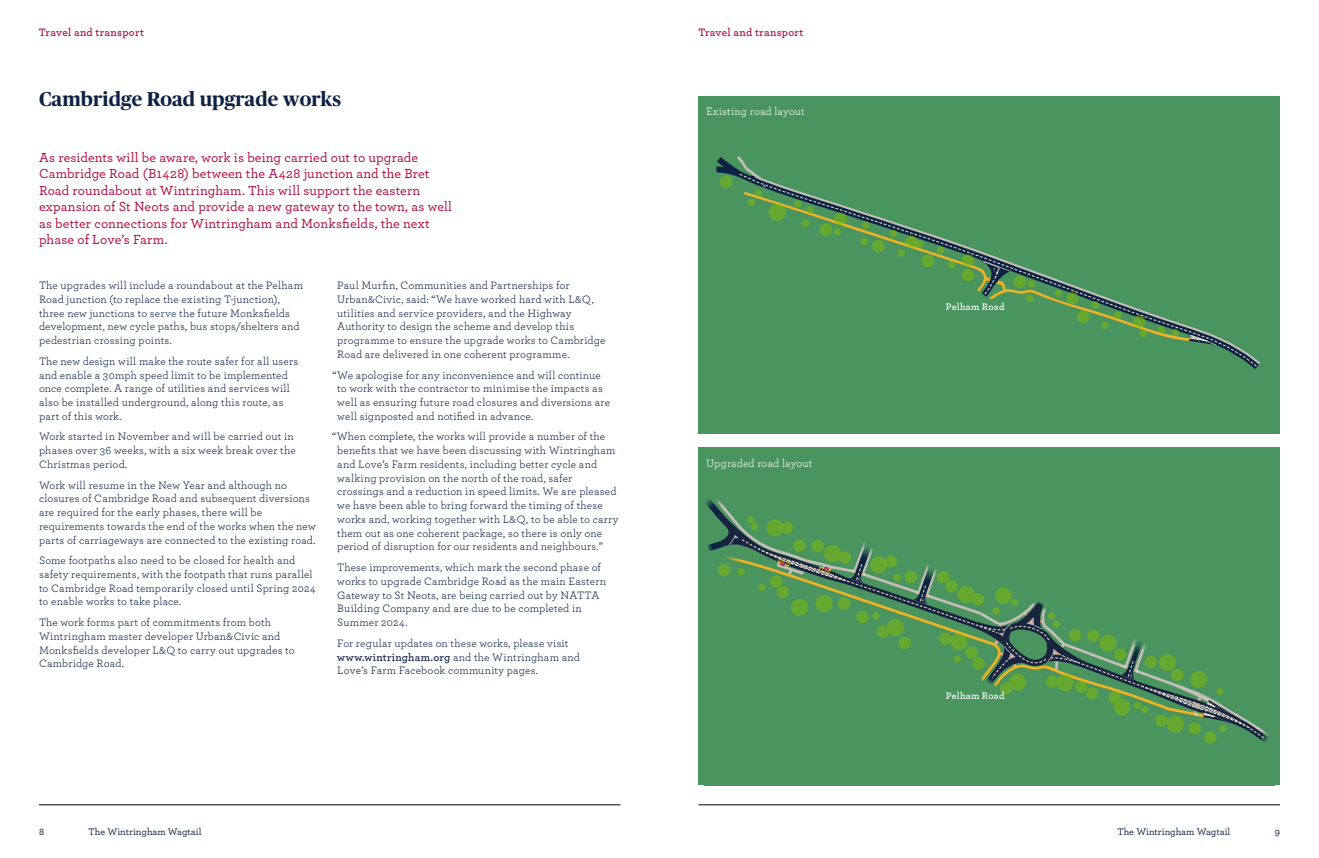
<style>
.page{position:relative;width:1319px;height:858px;background:#fff}
.page>*{position:absolute;margin:0;border:0;box-sizing:border-box;transform-origin:0 0}
.t1{font:700 20px "Publico Headline";letter-spacing:.005em;color:#0e2244}
.t2{font:500 13.75px/16.5px "Archer";letter-spacing:.01em;color:#ae0a3b}
.t3{font:11.25px/13.8px "Archer";letter-spacing:.015em;color:#0e2244}
.t4{font:600 11.25px "Archer";letter-spacing:.02em;color:#ae0a3b}
.t5{font:11.25px "Archer";letter-spacing:.015em;color:#fff}
.t6{font:500 10px "Archer";color:#0e2244}
.t7{font:600 10px "Archer";letter-spacing:.02em;color:#fff}
.s1{font-weight:600}
</style>
<div class="page">
<div style="left:698px;top:96px;width:581px;height:337px;background:#4a9460"></div>
<svg style="left:739px;top:174px;width:518px;height:193px"></svg>
<svg style="left:1189px;top:335px;width:34px;height:11px"></svg>
<div style="left:768px;top:204px;width:17px;height:17px;background:#67a831;border-radius:50%"></div>
<div style="left:794px;top:200px;width:7px;height:7px;background:#67a831;border-radius:50%"></div>
<svg style="left:806px;top:206px;width:7px;height:7px"></svg>
<svg style="left:754px;top:189px;width:8px;height:8px"></svg>
<svg style="left:747px;top:199px;width:8px;height:7px"></svg>
<svg style="left:936px;top:246px;width:8px;height:8px"></svg>
<svg style="left:961px;top:254px;width:13px;height:27px"></svg>
<svg style="left:720px;top:175px;width:12px;height:13px"></svg>
<svg style="left:1054px;top:289px;width:7px;height:8px"></svg>
<svg style="left:1171px;top:329px;width:7px;height:7px"></svg>
<div style="left:1157px;top:326px;width:8px;height:7px;background:#67a831;border-radius:50%"></div>
<div style="left:1139px;top:330px;width:7px;height:7px;background:#67a831;border-radius:50%"></div>
<div style="left:1027px;top:280px;width:8px;height:7px;background:#67a831;border-radius:50%"></div>
<svg style="left:1100px;top:321px;width:8px;height:8px"></svg>
<svg style="left:1132px;top:315px;width:13px;height:13px"></svg>
<svg style="left:1066px;top:292px;width:32px;height:31px"></svg>
<svg style="left:1113px;top:311px;width:8px;height:8px"></svg>
<svg style="left:982px;top:261px;width:51px;height:41px"></svg>
<svg style="left:947px;top:261px;width:8px;height:7px"></svg>
<svg style="left:819px;top:212px;width:27px;height:24px"></svg>
<svg style="left:862px;top:221px;width:71px;height:46px"></svg>
<svg style="left:801px;top:219px;width:8px;height:8px"></svg>
<hr style="left:698px;top:804px;width:581px;height:1px;background:#000">
<hr style="left:39px;top:804px;width:581px;height:1px;background:#000">
<div style="left:704px;top:447px;width:570px;height:338px;background:#4a9460"></div>
<svg style="left:705px;top:499px;width:564px;height:245px"></svg>
<p class="t4" style="left:39px;top:24px;width:107px">Travel and transport</p>
<p class="t4" style="left:698px;top:24px;width:107px">Travel and transport</p>
<h1 class="t1" style="left:39px;top:85px;width:303px">Cambridge Road upgrade works</h1>
<p class="t2" style="left:39px;top:148px;width:414px">As residents will be aware, work is being carried out to upgrade Cambridge Road (B1428) between the A428 junction and the Bret Road roundabout at Wintringham. This will support the eastern expansion of St Neots and provide a new gateway to the town, as well as better connections for Wintringham and Monksfields, the next phase of Love’s Farm.</p>
<p class="t3" style="left:39px;top:278px;width:265px">The upgrades will include a roundabout at the Pelham Road junction (to replace the existing T-junction), three new junctions to serve the future Monksfields development, new cycle paths, bus stops/shelters and pedestrian crossing points.</p>
<p class="t3" style="left:39px;top:353px;width:261px">The new design will make the route safer for all users and enable a 30mph speed limit to be implemented once complete. A range of utilities and services will also be installed underground, along this route, as part of this work.</p>
<p class="t3" style="left:39px;top:429px;width:258px">Work started in November and will be carried out in phases over 36 weeks, with a six week break over the<br>Christmas period.</p>
<p class="t3" style="left:39px;top:477px;width:278px">Work will resume in the New Year and although no closures of Cambridge Road and subsequent diversions are required for the early phases, there will be requirements towards the end of the works when the new parts of carriageways are connected to the existing road.</p>
<p class="t3" style="left:39px;top:553px;width:278px">Some footpaths also need to be closed for health and safety requirements, with the footpath that runs parallel to Cambridge Road temporarily closed until Spring 2024 to enable works to take place.</p>
<p class="t3" style="left:39px;top:615px;width:257px">The work forms part of commitments from both Wintringham master developer Urban&amp;Civic and Monksfields developer L&amp;Q to carry out upgrades to Cambridge Road.</p>
<p class="t3" style="left:337px;top:278px;width:270px">Paul Murfin, Communities and Partnerships for Urban&amp;Civic, said: “We have worked hard with L&amp;Q, utilities and service providers, and the Highway Authority to design the scheme and develop this programme to ensure the upgrade works to Cambridge Road are delivered in one coherent programme.</p>
<p class="t3" style="left:337px;top:367px;width:274px;text-indent:-5px">“We apologise for any inconvenience and will continue to work with the contractor to minimise the impacts as well as ensuring future road closures and diversions are well signposted and notified in advance.</p>
<p class="t3" style="left:337px;top:429px;width:283px;text-indent:-5px">“When complete, the works will provide a number of the benefits that we have been discussing with Wintringham and Love’s Farm residents, including better cycle and walking provision on the north of the road, safer crossings and a reduction in speed limits. We are pleased we have been able to bring forward the timing of these works and, working together with L&amp;Q, to be able to carry them out as one coherent package, so there is only one period of disruption for our residents and neighbours.”</p>
<p class="t3" style="left:337px;top:560px;width:270px">These improvements, which mark the second phase of works to upgrade Cambridge Road as the main Eastern Gateway to St Neots, are being carried out by NATTA Building Company and are due to be completed in Summer 2024.</p>
<p class="t3" style="left:337px;top:635px;width:244px">For regular updates on these works, please visit <span class="s1">www.wintringham.org</span> and the Wintringham and<br>Love’s Farm Facebook community pages.</p>
<p class="t5" style="left:706px;top:104px;width:100px">Existing road layout</p>
<p class="t5" style="left:706px;top:455px;width:108px">Upgraded road layout</p>
<p class="t7" style="left:945px;top:299px;width:60px">Pelham Road</p>
<p class="t7" style="left:945px;top:688px;width:60px">Pelham Road</p>
<p class="t6" style="left:39px;top:824px;width:7px">8</p>
<p class="t6" style="left:89px;top:824px;width:114px">The Wintringham Wagtail</p>
<p class="t6" style="left:1117px;top:824px;width:114px">The Wintringham Wagtail</p>
<p class="t6" style="left:1274px;top:824px;width:7px">9</p>
</div>
